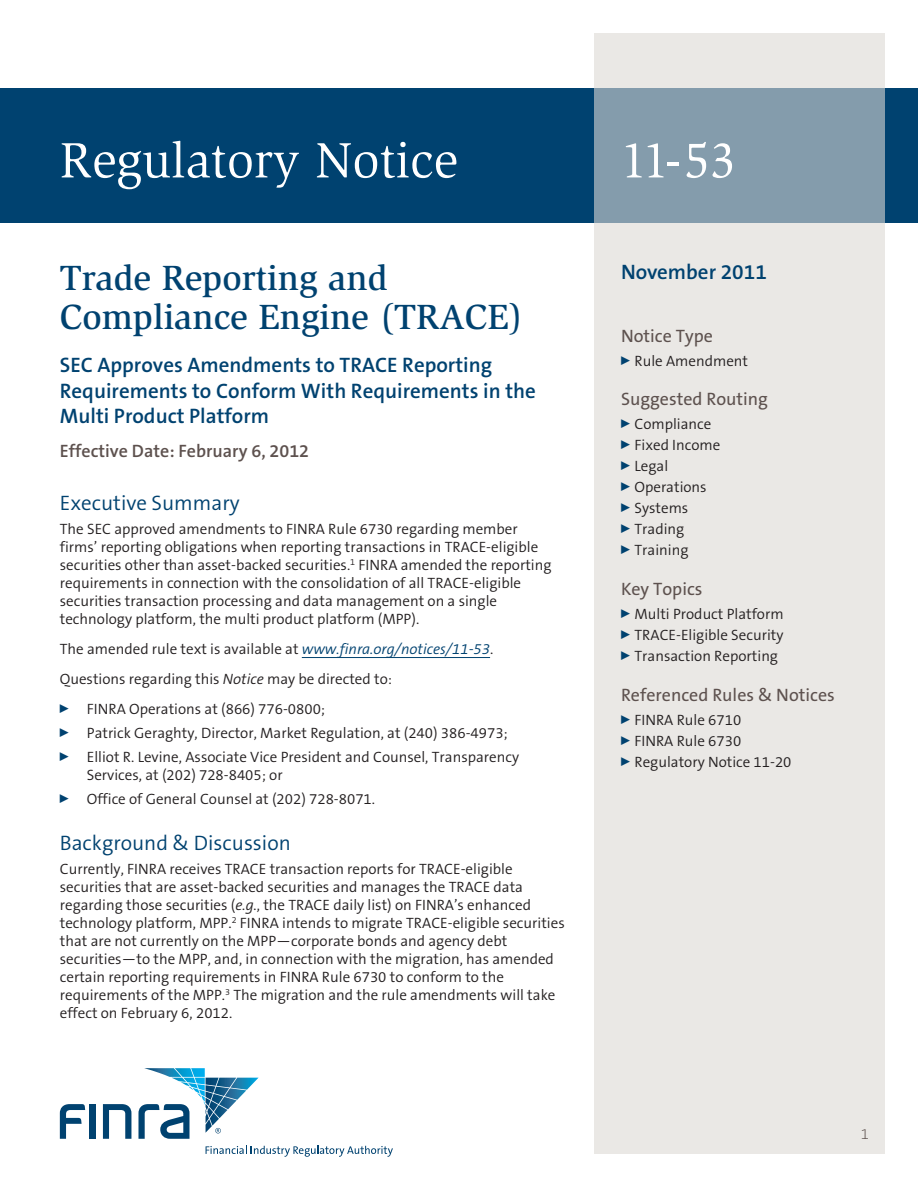
<style>
.page{position:relative;width:918px;height:1188px;background:#fff}
.page>*{position:absolute;margin:0;border:0;box-sizing:border-box;transform-origin:0 0}
.t1{font:51px "Slimbach LT";color:#fff}
.t2{font:500 36px/39px "Slimbach LT";color:#004270}
.t3{font:600 21px/25.2px "The Sans B6";color:#004270}
.t4{font:300 21px "The Sans B4";color:#004270}
.t5{font:18px "The Sans B5 Plain";color:#5d514e}
.t6{font:600 18px "The Sans B6";color:#5d514e}
.t7{font:300 15px/18px "The Sans B4";color:#231f20}
.t8{font:200 15px "The Sans B2";color:#5d514e}
.s1{font-style:italic;color:#004270}
.s2{font-style:italic}
</style>
<div class="page">
<div style="left:0;top:88px;width:918px;height:135px;background:#004270"></div>
<svg style="left:594px;top:34px;width:290px;height:1120px;background:#dddede"></svg>
<div style="left:90px;top:1104px;width:6px;height:35px;background:#004270"></div>
<svg style="left:103px;top:1104px;width:28px;height:35px"></svg>
<svg style="left:60px;top:1104px;width:25px;height:35px"></svg>
<svg style="left:206px;top:1146px;width:187px;height:11px"></svg>
<svg style="left:138px;top:1068px;width:121px;height:71px"></svg>
<hr style="left:302px;top:657px;width:188px;height:1px;background:#004270">
<h1 class="t1" style="left:60px;top:131px;width:400px">Regulatory Notice</h1>
<h1 class="t1" style="left:621px;top:131px;width:117px">11-53</h1>
<h2 class="t2" style="left:60px;top:258px;width:465px">Trade Reporting and<br>Compliance Engine (TRACE)</h2>
<h3 class="t3" style="left:60px;top:353px;width:478px">SEC Approves Amendments to TRACE Reporting<br>Requirements to Conform With Requirements in the<br>Multi Product Platform</h3>
<p class="t6" style="left:60px;top:441px;width:251px">Effective Date: February 6, 2012</p>
<h3 class="t4" style="left:60px;top:492px;width:181px">Executive Summary</h3>
<p class="t7" style="left:60px;top:521px;width:493px">The SEC approved amendments to FINRA Rule 6730 regarding member firms’ reporting obligations when reporting transactions in TRACE-eligible securities other than asset-backed securities.<sup>1</sup> FINRA amended the reporting requirements in connection with the consolidation of all TRACE-eligible securities transaction processing and data management on a single technology platform, the multi product platform (MPP).</p>
<p class="t7" style="left:60px;top:635px;width:435px;line-height:30px">The amended rule text is available at <span class="s1">www.finra.org/notices/11-53</span>.<br>Questions regarding this <span class="s2">Notice</span> may be directed to:<br><sup>0</sup> FINRA Operations at (866) 776-0800;</p>
<p class="t7" style="left:60px;top:722px;width:461px;line-height:24px"><sup>0</sup> Patrick Geraghty, Director, Market Regulation, at (240) 386-4973;<br><sup>0</sup> Elliot R. Levine, Associate Vice President and Counsel, Transparency</p>
<p class="t7" style="left:60px;top:764px;width:317px;line-height:24px;text-indent:27px">Services, at (202) 728-8405; or<br><sup>0</sup> Office of General Counsel at (202) 728-8071.</p>
<h3 class="t4" style="left:60px;top:832px;width:233px">Background &amp; Discussion</h3>
<p class="t7" style="left:60px;top:861px;width:506px">Currently, FINRA receives TRACE transaction reports for TRACE-eligible securities that are asset-backed securities and manages the TRACE data regarding those securities (<span class="s2">e.g.</span>, the TRACE daily list) on FINRA’s enhanced technology platform, MPP.<sup>2</sup> FINRA intends to migrate TRACE-eligible securities that are not currently on the MPP—corporate bonds and agency debt securities—to the MPP, and, in connection with the migration, has amended certain reporting requirements in FINRA Rule 6730 to conform to the requirements of the MPP.<sup>3</sup> The migration and the rule amendments will take effect on February 6, 2012.</p>
<h3 class="t3" style="left:621px;top:260px;width:147px">November 2011</h3>
<p class="t5" style="left:621px;top:326px;width:93px">Notice Type</p>
<p class="t7" style="left:621px;top:352px;width:129px"><sup>0</sup> Rule Amendment</p>
<p class="t5" style="left:621px;top:390px;width:149px">Suggested Routing</p>
<p class="t7" style="left:621px;top:414px;width:101px;line-height:21px"><sup>0</sup> Compliance<br><sup>0</sup> Fixed Income<br><sup>0</sup> Legal<br><sup>0</sup> Operations<br><sup>0</sup> Systems<br><sup>0</sup> Trading<br><sup>0</sup> Training</p>
<p class="t5" style="left:621px;top:579px;width:83px">Key Topics</p>
<p class="t7" style="left:621px;top:604px;width:164px;line-height:21px;text-align:justify"><sup>0</sup> Multi Product Platform <sup>0</sup> TRACE-Eligible Security <sup>0</sup> Transaction Reporting</p>
<p class="t5" style="left:621px;top:685px;width:215px">Referenced Rules &amp; Notices</p>
<p class="t7" style="left:621px;top:710px;width:172px;line-height:21px"><sup>0</sup> FINRA Rule 6710<br><sup>0</sup> FINRA Rule 6730<br><sup>0</sup> Regulatory Notice 11-20</p>
<p class="t8" style="left:861px;top:1126px;width:10px">1</p>
</div>
